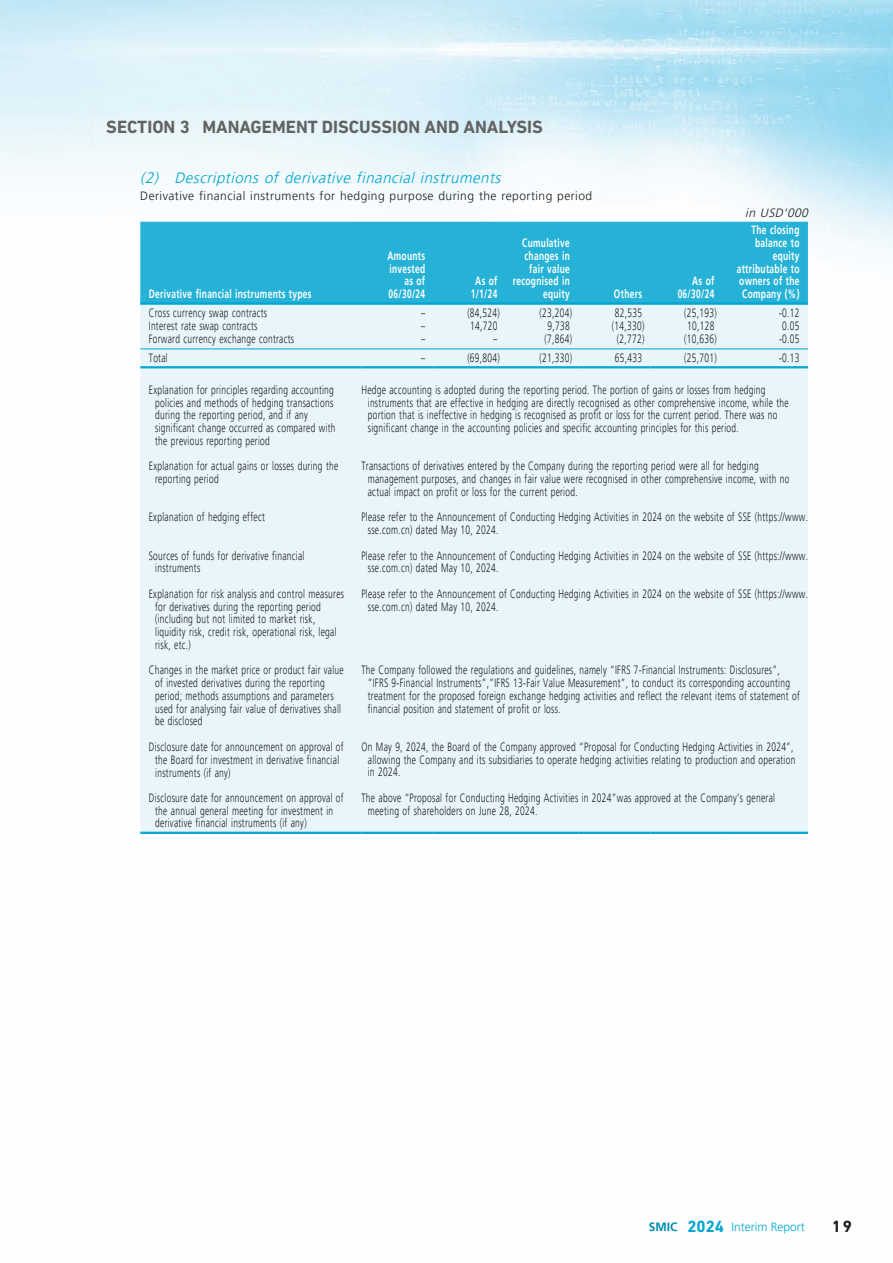
<style>
.page{position:relative;width:893px;height:1263px;background:#fff}
.page>*{position:absolute;margin:0;border:0;box-sizing:border-box;transform-origin:0 0}
.t1{font:700 18px "DIN Next LT Pro";color:#636362}
.t2{font:700 16.5px "DIN Next LT Pro";color:#1c1c1b}
.t3{font:italic 300 15px "Frutiger LT Pro";color:#00a6d1}
.t4{font:300 12px/12.8px "Frutiger LT Pro";letter-spacing:.035em;color:#1c1c1b;scale:.7 1}
.t5{font:700 12px/12.8px "Frutiger LT Pro";letter-spacing:.035em;color:#fff;text-align:right;scale:.7 1}
.t6{font:300 12px "Frutiger LT Pro";letter-spacing:.035em;color:#1c1c1b}
.t7{font:300 12px "Frutiger LT Pro";color:#00a6d1}
.t8{font:italic 300 12px "Frutiger LT Pro";color:#1c1c1b}
.s1{font-weight:700;color:#008ab0}
.s2{font-family:"DIN Next LT Pro";font-weight:700;font-size:16.5px}
</style>
<div class="page">
<div style="left:140px;top:222px;width:668px;height:80px;background:#26b2d7"></div>
<div style="left:140px;top:305px;width:668px;height:527px;background:#e8f5fa"></div>
<hr style="left:140px;top:302px;width:221px;height:3px;background:#00a6d1">
<hr style="left:361px;top:302px;width:73px;height:3px;background:#00a6d1">
<hr style="left:434px;top:302px;width:72px;height:3px;background:#00a6d1">
<hr style="left:506px;top:302px;width:72px;height:3px;background:#00a6d1">
<hr style="left:578px;top:302px;width:73px;height:3px;background:#00a6d1">
<hr style="left:651px;top:302px;width:72px;height:3px;background:#00a6d1">
<hr style="left:723px;top:302px;width:85px;height:3px;background:#00a6d1">
<hr style="left:140px;top:348px;width:221px;height:1px;background:#00a6d1">
<hr style="left:361px;top:348px;width:73px;height:1px;background:#00a6d1">
<hr style="left:434px;top:348px;width:72px;height:1px;background:#00a6d1">
<hr style="left:506px;top:348px;width:72px;height:1px;background:#00a6d1">
<hr style="left:578px;top:348px;width:73px;height:1px;background:#00a6d1">
<hr style="left:651px;top:348px;width:72px;height:1px;background:#00a6d1">
<hr style="left:723px;top:348px;width:85px;height:1px;background:#00a6d1">
<hr style="left:140px;top:366px;width:221px;height:2px;background:#00a6d1">
<hr style="left:361px;top:366px;width:73px;height:2px;background:#00a6d1">
<hr style="left:434px;top:366px;width:72px;height:2px;background:#00a6d1">
<hr style="left:506px;top:366px;width:72px;height:2px;background:#00a6d1">
<hr style="left:578px;top:366px;width:73px;height:2px;background:#00a6d1">
<hr style="left:651px;top:366px;width:72px;height:2px;background:#00a6d1">
<hr style="left:723px;top:366px;width:85px;height:2px;background:#00a6d1">
<hr style="left:140px;top:832px;width:221px;height:2px;background:#00a6d1">
<hr style="left:361px;top:832px;width:73px;height:2px;background:#00a6d1">
<hr style="left:434px;top:832px;width:72px;height:2px;background:#00a6d1">
<hr style="left:506px;top:832px;width:72px;height:2px;background:#00a6d1">
<hr style="left:578px;top:832px;width:73px;height:2px;background:#00a6d1">
<hr style="left:651px;top:832px;width:72px;height:2px;background:#00a6d1">
<hr style="left:723px;top:832px;width:85px;height:2px;background:#00a6d1">
<h1 class="t1" style="left:106px;top:117px;width:438px">SECTION 3 MANAGEMENT DISCUSSION AND ANALYSIS</h1>
<p class="t3" style="left:140px;top:170px;width:366px">(2) Descriptions of derivative financial instruments</p>
<p class="t6" style="left:140px;top:189px;width:453px">Derivative financial instruments for hedging purpose during the reporting period</p>
<p class="t5" style="left:149px;top:288px;width:234px">Derivative financial instruments types</p>
<p class="t5" style="left:387px;top:249px;width:55px">Amounts invested as of<br>06/30/24</p>
<p class="t5" style="left:471px;top:275px;width:40px;text-align:center">As of<br>1/1/24</p>
<p class="t5" style="left:513px;top:237px;width:83px">Cumulative changes in fair value recognised in equity</p>
<p class="t5" style="left:614px;top:288px;width:42px">Others</p>
<p class="t5" style="left:678px;top:275px;width:54px">As of<br>06/30/24</p>
<p class="t8" style="left:745px;top:206px;width:67px">in USD’000</p>
<p class="t5" style="left:737px;top:224px;width:91px">The closing balance to equity attributable to owners of the<br>Company (%)</p>
<p class="t4" style="left:149px;top:307px;width:171px">Cross currency swap contracts</p>
<p class="t4" style="left:421px;top:307px;width:7px">–</p>
<p class="t4" style="left:467px;top:307px;width:48px">(84,524)</p>
<p class="t4" style="left:540px;top:307px;width:48px">(23,204)</p>
<p class="t4" style="left:615px;top:307px;width:40px">82,535</p>
<p class="t4" style="left:684px;top:307px;width:48px">(25,193)</p>
<p class="t4" style="left:779px;top:307px;width:31px">-0.12</p>
<p class="t4" style="left:149px;top:320px;width:157px">Interest rate swap contracts</p>
<p class="t4" style="left:421px;top:320px;width:7px">–</p>
<p class="t4" style="left:470px;top:320px;width:40px">14,720</p>
<p class="t4" style="left:548px;top:320px;width:33px">9,738</p>
<p class="t4" style="left:612px;top:320px;width:48px">(14,330)</p>
<p class="t4" style="left:687px;top:320px;width:40px">10,128</p>
<p class="t4" style="left:782px;top:320px;width:26px">0.05</p>
<p class="t4" style="left:149px;top:332px;width:209px">Forward currency exchange contracts</p>
<p class="t4" style="left:421px;top:332px;width:7px">–</p>
<p class="t4" style="left:493px;top:332px;width:7px">–</p>
<p class="t4" style="left:545px;top:332px;width:41px">(7,864)</p>
<p class="t4" style="left:617px;top:332px;width:41px">(2,772)</p>
<p class="t4" style="left:684px;top:332px;width:48px">(10,636)</p>
<p class="t4" style="left:779px;top:332px;width:31px">-0.05</p>
<p class="t4" style="left:149px;top:352px;width:29px">Total</p>
<p class="t4" style="left:421px;top:352px;width:7px">–</p>
<p class="t4" style="left:467px;top:352px;width:48px">(69,804)</p>
<p class="t4" style="left:540px;top:352px;width:48px">(21,330)</p>
<p class="t4" style="left:615px;top:352px;width:40px">65,433</p>
<p class="t4" style="left:684px;top:352px;width:48px">(25,701)</p>
<p class="t4" style="left:779px;top:352px;width:31px">-0.13</p>
<p class="t4" style="left:155px;top:383px;width:259px;text-indent:-6px">Explanation for principles regarding accounting policies and methods of hedging transactions during the reporting period, and if any significant change occurred as compared with the previous reporting period</p>
<p class="t4" style="left:368px;top:383px;width:603px;text-indent:-6px">Hedge accounting is adopted during the reporting period. The portion of gains or losses from hedging instruments that are effective in hedging are directly recognised as other comprehensive income, while the portion that is ineffective in hedging is recognised as profit or loss for the current period. There was no significant change in the accounting policies and specific accounting principles for this period.</p>
<p class="t4" style="left:155px;top:460px;width:263px;text-indent:-6px">Explanation for actual gains or losses during the reporting period</p>
<p class="t4" style="left:368px;top:460px;width:604px;text-indent:-6px">Transactions of derivatives entered by the Company during the reporting period were all for hedging management purposes, and changes in fair value were recognised in other comprehensive income, with no actual impact on profit or loss for the current period.</p>
<p class="t4" style="left:149px;top:511px;width:167px">Explanation of hedging effect</p>
<p class="t4" style="left:368px;top:511px;width:630px;text-indent:-6px">Please refer to the Announcement of Conducting Hedging Activities in 2024 on the website of SSE (https://www. sse.com.cn) dated May 10, 2024.</p>
<p class="t4" style="left:155px;top:549px;width:215px;text-indent:-6px">Sources of funds for derivative financial instruments</p>
<p class="t4" style="left:368px;top:549px;width:630px;text-indent:-6px">Please refer to the Announcement of Conducting Hedging Activities in 2024 on the website of SSE (https://www. sse.com.cn) dated May 10, 2024.</p>
<p class="t4" style="left:155px;top:587px;width:271px;text-indent:-6px">Explanation for risk analysis and control measures for derivatives during the reporting period (including but not limited to market risk, liquidity risk, credit risk, operational risk, legal risk, etc.)</p>
<p class="t4" style="left:368px;top:587px;width:630px;text-indent:-6px">Please refer to the Announcement of Conducting Hedging Activities in 2024 on the website of SSE (https://www. sse.com.cn) dated May 10, 2024.</p>
<p class="t4" style="left:155px;top:664px;width:271px;text-indent:-6px">Changes in the market price or product fair value of invested derivatives during the reporting period; methods assumptions and parameters used for analysing fair value of derivatives shall be disclosed</p>
<p class="t4" style="left:368px;top:664px;width:619px;text-indent:-6px">The Company followed the regulations and guidelines, namely “IFRS 7-Financial Instruments: Disclosures”, ”IFRS 9-Financial Instruments”,”IFRS 13-Fair Value Measurement”, to conduct its corresponding accounting treatment for the proposed foreign exchange hedging activities and reflect the relevant items of statement of financial position and statement of profit or loss.</p>
<p class="t4" style="left:155px;top:740px;width:271px;text-indent:-6px">Disclosure date for announcement on approval of the Board for investment in derivative financial instruments (if any)</p>
<p class="t4" style="left:368px;top:740px;width:612px;text-indent:-6px">On May 9, 2024, the Board of the Company approved “Proposal for Conducting Hedging Activities in 2024”, allowing the Company and its subsidiaries to operate hedging activities relating to production and operation in 2024.</p>
<p class="t4" style="left:155px;top:791px;width:271px;text-indent:-6px">Disclosure date for announcement on approval of the annual general meeting for investment in derivative financial instruments (if any)</p>
<p class="t4" style="left:368px;top:791px;width:583px;text-indent:-6px">The above “Proposal for Conducting Hedging Activities in 2024”was approved at the Company’s general meeting of shareholders on June 28, 2024.</p>
<p class="t7" style="left:649px;top:1219px;width:157px"><span class="s1">SMIC</span> <span class="s2">2024</span> Interim Report</p>
<h2 class="t2" style="left:832px;top:1216px;width:22px">19</h2>
</div>
